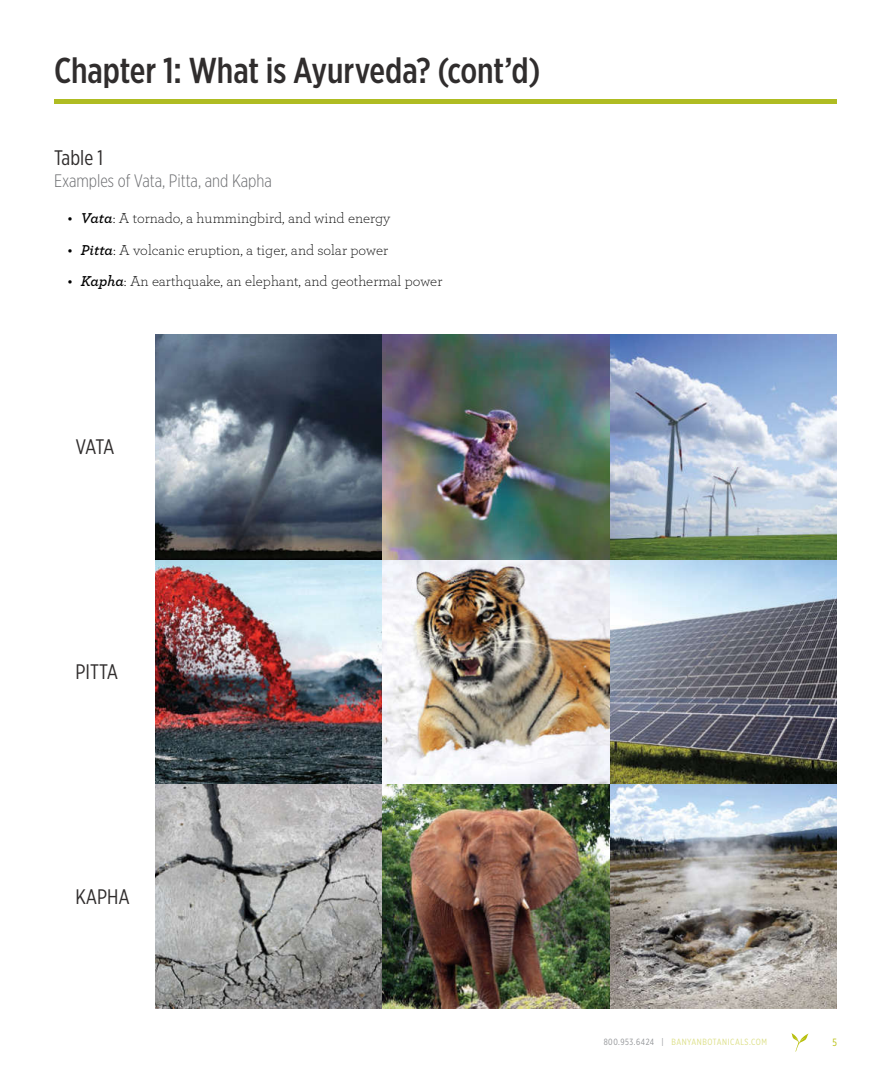
<style>
.page{position:relative;width:891px;height:1080px;background:#fff}
.page>*{position:absolute;margin:0;border:0;box-sizing:border-box;transform-origin:0 0}
.t1{font:500 36px "Gotham X Narrow";color:#302d2d}
.t2{font:21px "Gotham X Narrow";color:#302d2d}
.t3{font:300 18px "Gotham X Narrow";color:#6d6e71}
.t4{font:300 15px "Archer";color:#000}
.t5{font:10.5px "Gotham X Narrow";color:#b8bf0d}
.t6{font:9px "Gotham X Narrow";letter-spacing:.06em;color:#dcdf86}
.s1{font-weight:600;font-style:italic}
.s2{color:#939598}
</style>
<div class="page">
<svg style="left:792px;top:1033px;width:17px;height:19px"></svg>
<div style="left:54px;top:99px;width:783px;height:5px;background:#afbc22"></div>
<img style="left:156px;top:335px;width:681px;height:674px">
<h1 class="t1" style="left:54px;top:54px;width:488px">Chapter 1: What is Ayurveda? (cont’d)</h1>
<h2 class="t2" style="left:54px;top:148px;width:50px">Table 1</h2>
<p class="t3" style="left:54px;top:173px;width:219px">Examples of Vata, Pitta, and Kapha</p>
<p class="t4" style="left:68px;top:211px;width:324px"><span class="s1">• Vata</span>: A tornado, a hummingbird, and wind energy</p>
<p class="t4" style="left:68px;top:243px;width:322px"><span class="s1">• Pitta</span>: A volcanic eruption, a tiger, and solar power</p>
<p class="t4" style="left:68px;top:274px;width:376px"><span class="s1">• Kapha</span>: An earthquake, an elephant, and geothermal power</p>
<h2 class="t2" style="left:76px;top:438px;width:40px">VATA</h2>
<h2 class="t2" style="left:76px;top:662px;width:44px">PITTA</h2>
<h2 class="t2" style="left:76px;top:887px;width:56px">KAPHA</h2>
<p class="t6" style="left:604px;top:1038px;width:165px"><span class="s2">800.953.6424 |</span> BANYANBOTANICALS.COM</p>
<p class="t5" style="left:832px;top:1038px;width:6px">5</p>
</div>
